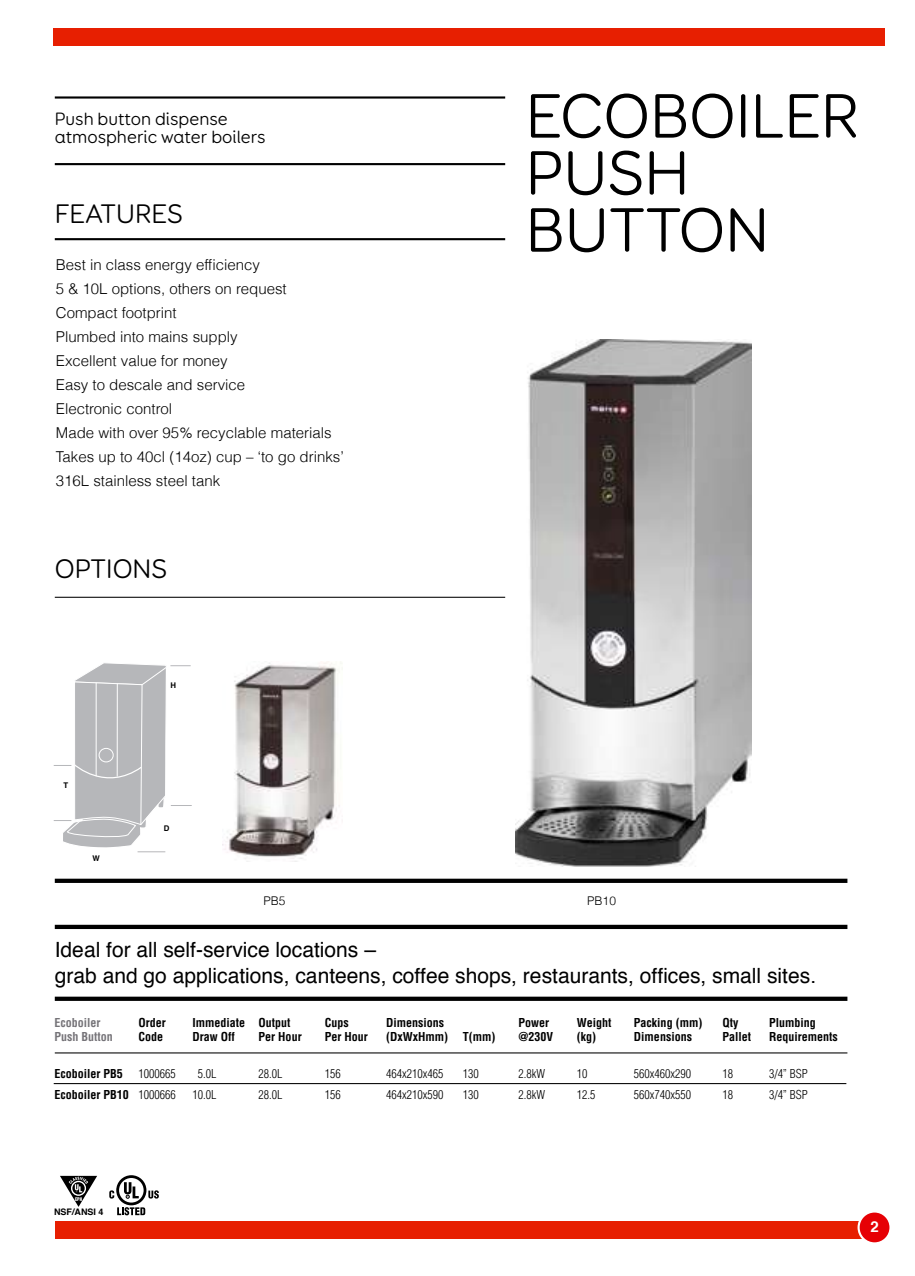
<style>
.page{position:relative;width:915px;height:1276px;background:#fff}
.page>*{position:absolute;margin:0;border:0;box-sizing:border-box;transform-origin:0 0}
.t1{font:63px/57px "Booster FY";color:#000}
.t2{font:27px "Booster FY";color:#000}
.t3{font:21px/25.2px "Helvetica";color:#000}
.t4{font:18px/18.6px "Booster FY";color:#000}
.t5{font:300 15px/24px "Helvetica";color:#000}
.t6{font:700 15px "Helvetica";color:#fff}
.t7{font:700 condensed 12px "Helvetica";color:#000}
.t8{font:300 condensed 12px "Helvetica";color:#000}
.t9{font:700 condensed 12px "Helvetica";color:#757378}
.t10{font:300 12px "Helvetica";color:#000}
.t11{font:700 9px "Helvetica";color:#000}
.t12{font:700 7.8px "Helvetica";color:#000}
.t13{font:900 condensed 4.95px "Helvetica";color:#fff;scale:.89 1}
.s1{font-weight:300}
</style>
<div class="page">
<div style="left:55px;top:1221px;width:817px;height:17px;background:#e71f01"></div>
<div style="left:54px;top:29px;width:830px;height:17px;background:#e71f01"></div>
<hr style="left:55px;top:238px;width:450px;height:2px;background:#000">
<hr style="left:55px;top:597px;width:450px;height:1px;background:#000">
<hr style="left:55px;top:163px;width:450px;height:2px;background:#000">
<hr style="left:55px;top:96px;width:450px;height:3px;background:#000">
<div style="left:55px;top:878px;width:792px;height:5px;background:#000"></div>
<div style="left:55px;top:924px;width:792px;height:5px;background:#000"></div>
<div style="left:55px;top:996px;width:792px;height:5px;background:#000"></div>
<hr style="left:55px;top:1052px;width:792px;height:1px;background:#000">
<div style="left:858px;top:1211px;width:32px;height:32px;background:#e60005;border-radius:50%"></div>
<div style="left:857px;top:1210px;width:34px;height:34px;border:2px solid #fff;border-radius:50%"></div>
<hr style="left:54px;top:1083px;width:792px;height:1px;background:#000">
<img style="left:515px;top:339px;width:236px;height:527px">
<svg style="left:54px;top:663px;width:138px;height:576px"></svg>
<img style="left:223px;top:662px;width:119px;height:200px">
<p class="t4" style="left:55px;top:110px;width:212px">Push button dispense atmospheric water boilers</p>
<h2 class="t2" style="left:55px;top:199px;width:129px">FEATURES</h2>
<p class="t5" style="left:56px;top:252px;width:205px">Best in class energy efficiency</p>
<p class="t5" style="left:56px;top:276px;width:289px">5 &amp; 10L options, others on request<br>Compact footprint<br>Plumbed into mains supply<br>Excellent value for money<br>Easy to descale and service<br>Electronic control<br>Made with over 95% recyclable materials<br>Takes up to 40cl (14oz) cup – ‘to go drinks’<br>316L stainless steel tank</p>
<h2 class="t2" style="left:55px;top:553px;width:114px">OPTIONS</h2>
<h1 class="t1" style="left:525px;top:89px;width:334px">ECOBOILER<br>PUSH</h1>
<h1 class="t1" style="left:525px;top:203px;width:245px">BUTTON</h1>
<p class="t12" style="left:63px;top:780px;width:6px">T</p>
<p class="t12" style="left:93px;top:852px;width:9px">W</p>
<p class="t12" style="left:170px;top:679px;width:7px">H</p>
<p class="t12" style="left:164px;top:823px;width:7px">D</p>
<p class="t10" style="left:263px;top:893px;width:24px">PB5</p>
<p class="t10" style="left:587px;top:893px;width:30px">PB10</p>
<h3 class="t3" style="left:55px;top:938px;width:762px">Ideal for all self-service locations –<br>grab and go applications, canteens, coffee shops, restaurants, offices, small sites.</h3>
<p class="t9" style="left:54px;top:1014px;width:47px">Ecoboiler</p>
<p class="t7" style="left:138px;top:1014px;width:29px">Order</p>
<p class="t7" style="left:192px;top:1014px;width:100px">Immediate Output</p>
<p class="t7" style="left:324px;top:1014px;width:25px">Cups</p>
<p class="t7" style="left:386px;top:1014px;width:59px">Dimensions</p>
<p class="t7" style="left:518px;top:1014px;width:32px">Power</p>
<p class="t7" style="left:576px;top:1014px;width:36px">Weight</p>
<p class="t7" style="left:633px;top:1014px;width:70px">Packing (mm)</p>
<p class="t7" style="left:722px;top:1014px;width:17px">Qty</p>
<p class="t7" style="left:768px;top:1014px;width:48px">Plumbing</p>
<p class="t9" style="left:54px;top:1029px;width:60px">Push Button</p>
<p class="t7" style="left:138px;top:1029px;width:26px">Code</p>
<p class="t7" style="left:192px;top:1029px;width:44px">Draw Off</p>
<p class="t7" style="left:258px;top:1029px;width:44px">Per Hour</p>
<p class="t7" style="left:324px;top:1029px;width:44px">Per Hour</p>
<p class="t7" style="left:386px;top:1029px;width:111px">(DxWxHmm) T(mm)</p>
<p class="t7" style="left:518px;top:1029px;width:36px">@230V</p>
<p class="t7" style="left:576px;top:1029px;width:21px">(kg)</p>
<p class="t7" style="left:633px;top:1029px;width:59px">Dimensions</p>
<p class="t7" style="left:722px;top:1029px;width:30px">Pallet</p>
<p class="t7" style="left:768px;top:1029px;width:70px">Requirements</p>
<p class="t7" style="left:54px;top:1066px;width:70px">Ecoboiler PB5</p>
<p class="t8" style="left:138px;top:1066px;width:39px">1000665</p>
<p class="t8" style="left:198px;top:1066px;width:20px">5.0L</p>
<p class="t8" style="left:258px;top:1066px;width:25px">28.0L</p>
<p class="t8" style="left:324px;top:1066px;width:17px">156</p>
<p class="t8" style="left:386px;top:1066px;width:59px">464x210x465</p>
<p class="t8" style="left:462px;top:1066px;width:17px">130</p>
<p class="t8" style="left:518px;top:1066px;width:28px">2.8kW</p>
<p class="t8" style="left:576px;top:1066px;width:12px">10</p>
<p class="t8" style="left:633px;top:1066px;width:59px">560x460x290</p>
<p class="t8" style="left:722px;top:1066px;width:12px">18</p>
<p class="t8" style="left:768px;top:1066px;width:40px">3/4” BSP</p>
<p class="t7" style="left:54px;top:1087px;width:123px">Ecoboiler PB10 <span class="s1">1000666</span></p>
<p class="t8" style="left:192px;top:1087px;width:25px">10.0L</p>
<p class="t8" style="left:258px;top:1087px;width:25px">28.0L</p>
<p class="t8" style="left:324px;top:1087px;width:17px">156</p>
<p class="t8" style="left:386px;top:1087px;width:59px">464x210x590</p>
<p class="t8" style="left:462px;top:1087px;width:17px">130</p>
<p class="t8" style="left:518px;top:1087px;width:28px">2.8kW</p>
<p class="t8" style="left:576px;top:1087px;width:20px">12.5</p>
<p class="t8" style="left:633px;top:1087px;width:59px">560x740x550</p>
<p class="t8" style="left:722px;top:1087px;width:12px">18</p>
<p class="t8" style="left:768px;top:1087px;width:40px">3/4” BSP</p>
<p class="t13" style="left:75px;top:1195px;width:9px">EPH</p>
<p class="t11" style="left:54px;top:1206px;width:51px">NSF/ANSI 4</p>
<p class="t6" style="left:870px;top:1216px;width:10px">2</p>
</div>
